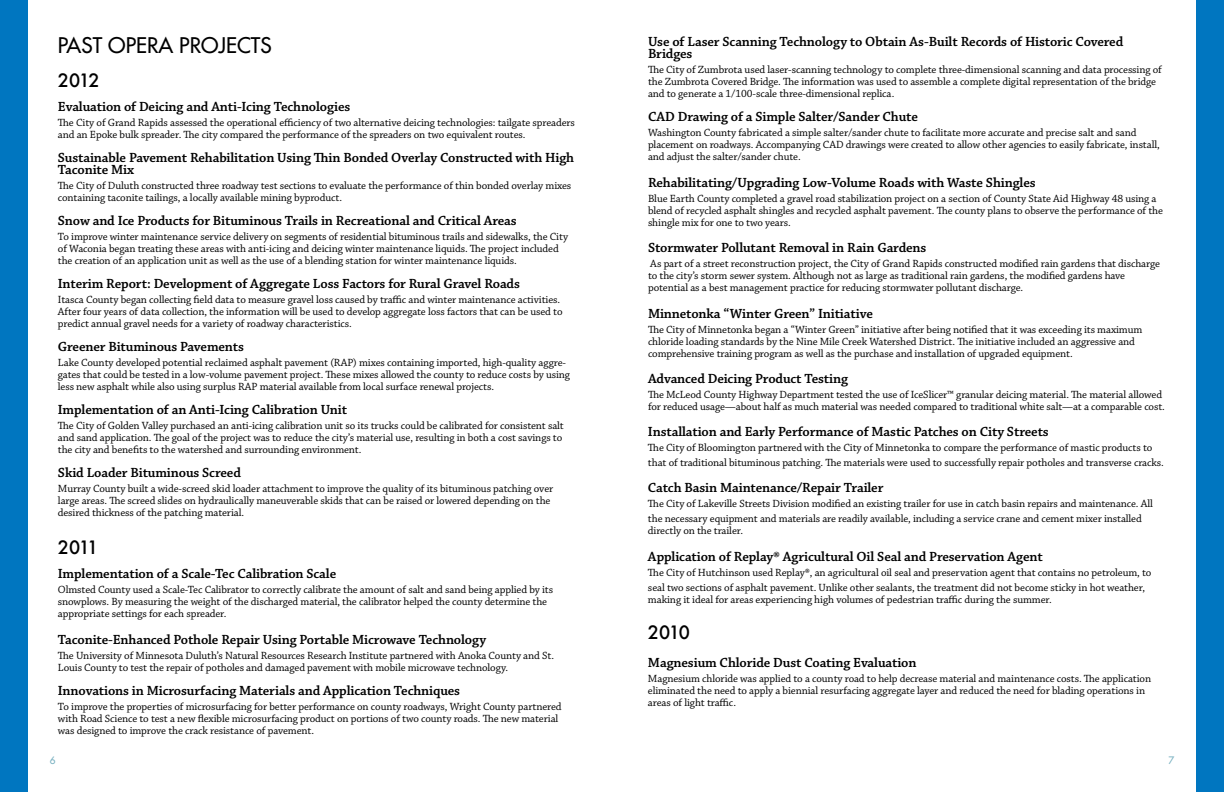
<style>
.page{position:relative;width:1224px;height:792px;background:#fff}
.page>*{position:absolute;margin:0;border:0;box-sizing:border-box;transform-origin:0 0}
.t1{font:500 21px "Futura Std";color:#000}
.t2{font:500 18px "Futura";letter-spacing:-.075em;color:#000}
.t3{font:600 14px/12px "Chaparral Pro";letter-spacing:-.01em;color:#000}
.t4{font:11px/12px "Chaparral Pro";letter-spacing:-.01em;color:#000}
.t5{font:500 10px "Futura Std";color:#77b0c0}
</style>
<div class="page">
<div style="left:1196px;top:0;width:28px;height:792px;background:#0076c0"></div>
<div style="left:0;top:0;width:28px;height:792px;background:#0076c0"></div>
<h1 class="t1" style="left:58px;top:32px;width:92px">PAST OPERA</h1>
<h1 class="t1" style="left:179px;top:32px;width:94px">PROJECTS</h1>
<h2 class="t2" style="left:58px;top:68px;width:43px">2012</h2>
<p class="t3" style="left:58px;top:101px;width:294px">Evaluation of Deicing and Anti-Icing Technologies</p>
<p class="t4" style="left:58px;top:117px;width:518px">The City of Grand Rapids assessed the operational efficiency of two alternative deicing technologies: tailgate spreaders and an Epoke bulk spreader. The city compared the performance of the spreaders on two equivalent routes.</p>
<p class="t3" style="left:58px;top:152px;width:518px">Sustainable Pavement Rehabilitation Using Thin Bonded Overlay Constructed with High<br>Taconite Mix</p>
<p class="t4" style="left:58px;top:180px;width:515px">The City of Duluth constructed three roadway test sections to evaluate the performance of thin bonded overlay mixes containing taconite tailings, a locally available mining byproduct.</p>
<p class="t3" style="left:58px;top:215px;width:460px">Snow and Ice Products for Bituminous Trails in Recreational and Critical Areas</p>
<p class="t4" style="left:58px;top:231px;width:512px">To improve winter maintenance service delivery on segments of residential bituminous trails and sidewalks, the City of Waconia began treating these areas with anti-icing and deicing winter maintenance liquids. The project included the creation of an application unit as well as the use of a blending station for winter maintenance liquids.</p>
<p class="t3" style="left:58px;top:278px;width:464px">Interim Report: Development of Aggregate Loss Factors for Rural Gravel Roads</p>
<p class="t4" style="left:58px;top:294px;width:506px">Itasca County began collecting field data to measure gravel loss caused by traffic and winter maintenance activities.<br>After four years of data collection, the information will be used to develop aggregate loss factors that can be used to predict annual gravel needs for a variety of roadway characteristics.</p>
<p class="t3" style="left:58px;top:341px;width:188px">Greener Bituminous Pavements</p>
<p class="t4" style="left:58px;top:357px;width:514px">Lake County developed potential reclaimed asphalt pavement (RAP) mixes containing imported, high-quality aggre&shy;gates that could be tested in a low-volume pavement project. These mixes allowed the county to reduce costs by using less new asphalt while also using surplus RAP material available from local surface renewal projects.</p>
<p class="t3" style="left:58px;top:404px;width:291px">Implementation of an Anti-Icing Calibration Unit</p>
<p class="t4" style="left:58px;top:420px;width:507px">The City of Golden Valley purchased an anti-icing calibration unit so its trucks could be calibrated for consistent salt and sand application. The goal of the project was to reduce the city’s material use, resulting in both a cost savings to the city and benefits to the watershed and surrounding environment.</p>
<p class="t3" style="left:58px;top:467px;width:185px">Skid Loader Bituminous Screed</p>
<p class="t4" style="left:58px;top:483px;width:497px">Murray County built a wide-screed skid loader attachment to improve the quality of its bituminous patching over large areas. The screed slides on hydraulically maneuverable skids that can be raised or lowered depending on the desired thickness of the patching material.</p>
<h2 class="t2" style="left:58px;top:535px;width:42px">2011</h2>
<p class="t3" style="left:58px;top:568px;width:280px">Implementation of a Scale-Tec Calibration Scale</p>
<p class="t4" style="left:58px;top:584px;width:497px">Olmsted County used a Scale-Tec Calibrator to correctly calibrate the amount of salt and sand being applied by its snowplows. By measuring the weight of the discharged material, the calibrator helped the county determine the appropriate settings for each spreader.</p>
<p class="t3" style="left:58px;top:634px;width:430px">Taconite-Enhanced Pothole Repair Using Portable Microwave Technology</p>
<p class="t4" style="left:58px;top:650px;width:498px">The University of Minnesota Duluth’s Natural Resources Research Institute partnered with Anoka County and St.<br>Louis County to test the repair of potholes and damaged pavement with mobile microwave technology.</p>
<p class="t3" style="left:58px;top:685px;width:404px">Innovations in Microsurfacing Materials and Application Techniques</p>
<p class="t4" style="left:58px;top:701px;width:505px">To improve the properties of microsurfacing for better performance on county roadways, Wright County partnered with Road Science to test a new flexible microsurfacing product on portions of two county roads. The new material was designed to improve the crack resistance of pavement.</p>
<p class="t3" style="left:648px;top:36px;width:477px">Use of Laser Scanning Technology to Obtain As-Built Records of Historic Covered<br>Bridges</p>
<p class="t4" style="left:648px;top:64px;width:515px">The City of Zumbrota used laser-scanning technology to complete three-dimensional scanning and data processing of the Zumbrota Covered Bridge. The information was used to assemble a complete digital representation of the bridge and to generate a 1/100-scale three-dimensional replica.</p>
<p class="t3" style="left:648px;top:111px;width:271px">CAD Drawing of a Simple Salter/Sander Chute</p>
<p class="t4" style="left:648px;top:127px;width:513px">Washington County fabricated a simple salter/sander chute to facilitate more accurate and precise salt and sand placement on roadways. Accompanying CAD drawings were created to allow other agencies to easily fabricate, install, and adjust the salter/sander chute.</p>
<p class="t3" style="left:648px;top:177px;width:389px">Rehabilitating/Upgrading Low-Volume Roads with Waste Shingles</p>
<p class="t4" style="left:648px;top:193px;width:517px">Blue Earth County completed a gravel road stabilization project on a section of County State Aid Highway 48 using a blend of recycled asphalt shingles and recycled asphalt pavement. The county plans to observe the performance of the shingle mix for one to two years.</p>
<p class="t3" style="left:648px;top:242px;width:280px">Stormwater Pollutant Removal in Rain Gardens</p>
<p class="t4" style="left:648px;top:258px;width:514px">As part of a street reconstruction project, the City of Grand Rapids constructed modified rain gardens that discharge to the city’s storm sewer system. Although not as large as traditional rain gardens, the modified gardens have potential as a best management practice for reducing stormwater pollutant discharge.</p>
<p class="t3" style="left:648px;top:308px;width:226px">Minnetonka “Winter Green” Initiative</p>
<p class="t4" style="left:648px;top:324px;width:496px">The City of Minnetonka began a “Winter Green” initiative after being notified that it was exceeding its maximum chloride loading standards by the Nine Mile Creek Watershed District. The initiative included an aggressive and comprehensive training program as well as the purchase and installation of upgraded equipment.</p>
<p class="t3" style="left:648px;top:373px;width:202px">Advanced Deicing Product Testing</p>
<p class="t4" style="left:648px;top:389px;width:519px">The McLeod County Highway Department tested the use of IceSlicer™ granular deicing material. The material allowed for reduced usage—about half as much material was needed compared to traditional white salt—at a comparable cost.</p>
<p class="t3" style="left:648px;top:426px;width:402px">Installation and Early Performance of Mastic Patches on City Streets</p>
<p class="t4" style="left:648px;top:441px;width:517px;line-height:14.4px">The City of Bloomington partnered with the City of Minnetonka to compare the performance of mastic products to that of traditional bituminous patching. The materials were used to successfully repair potholes and transverse cracks.</p>
<p class="t3" style="left:648px;top:482px;width:237px">Catch Basin Maintenance/Repair Trailer</p>
<p class="t4" style="left:648px;top:497px;width:507px;line-height:15px">The City of Lakeville Streets Division modified an existing trailer for use in catch basin repairs and maintenance. All the necessary equipment and materials are readily available, including a service crane and cement mixer installed</p>
<p class="t4" style="left:648px;top:525px;width:97px">directly on the trailer.</p>
<p class="t3" style="left:648px;top:551px;width:396px">Application of Replay® Agricultural Oil Seal and Preservation Agent</p>
<p class="t4" style="left:648px;top:565px;width:505px;line-height:15px">The City of Hutchinson used Replay®, an agricultural oil seal and preservation agent that contains no petroleum, to seal two sections of asphalt pavement. Unlike other sealants, the treatment did not become sticky in hot weather,</p>
<p class="t4" style="left:648px;top:594px;width:405px">making it ideal for areas experiencing high volumes of pedestrian traffic during the summer.</p>
<h2 class="t2" style="left:648px;top:620px;width:43px">2010</h2>
<p class="t3" style="left:648px;top:657px;width:270px">Magnesium Chloride Dust Coating Evaluation</p>
<p class="t4" style="left:648px;top:673px;width:505px">Magnesium chloride was applied to a county road to help decrease material and maintenance costs. The application eliminated the need to apply a biennial resurfacing aggregate layer and reduced the need for blading operations in areas of light traffic.</p>
<p class="t5" style="left:50px;top:754px;width:7px">6</p>
<p class="t5" style="left:1168px;top:754px;width:7px">7</p>
</div>
